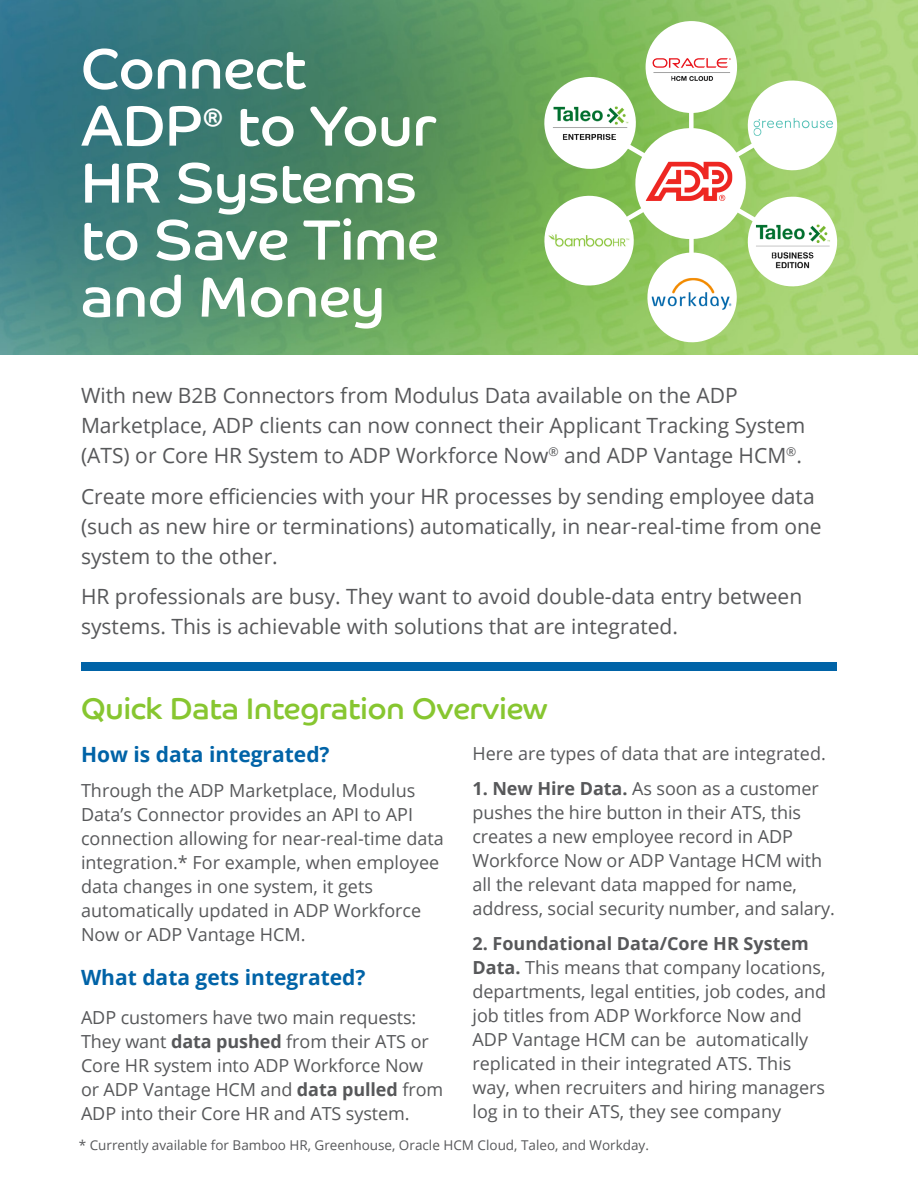
<style>
.page{position:relative;width:918px;height:1188px;background:#fff}
.page>*{position:absolute;margin:0;border:0;box-sizing:border-box;transform-origin:0 0}
.t1{font:57px "Co Headline";color:#fff}
.t2{font:30px "Co Headline";color:#87c630}
.t3{font:24.45px "Co Headline";color:#fff}
.t4{font:21px/30px "Open Sans";color:#57585a}
.body{font:700 21px "Open Sans";color:#0063a7}
.body-2{font:18px/24px "Open Sans";color:#57585a}
.body-3{font:13.5px "Open Sans";color:#57585a}
.s1{font-weight:700}
</style>
<div class="page">
<div style="left:81px;top:663px;width:756px;height:8px;background:#0063a7"></div>
<img style="left:0;top:0;width:918px;height:354px">
<div style="left:645px;top:21px;width:92px;height:92px;background:#fff;border-radius:50%"></div>
<svg style="left:538px;top:38px;width:305px;height:311px"></svg>
<img style="left:637px;top:156px;width:107px;height:62px">
<img style="left:651px;top:39px;width:81px;height:63px">
<img style="left:752px;top:102px;width:84px;height:62px">
<img style="left:747px;top:213px;width:92px;height:62px">
<img style="left:649px;top:270px;width:85px;height:62px">
<img style="left:544px;top:100px;width:92px;height:63px">
<img style="left:548px;top:231px;width:82px;height:19px">
<p class="t1" style="left:81px;top:36px;width:227px">Connect</p>
<p class="t1" style="left:81px;top:93px;width:124px">ADP</p>
<p class="t3" style="left:203px;top:103px;width:21px">®</p>
<p class="t1" style="left:237px;top:93px;width:201px">to Your</p>
<p class="t1" style="left:81px;top:150px;width:337px">HR Systems</p>
<p class="t1" style="left:81px;top:207px;width:359px">to Save Time</p>
<p class="t1" style="left:81px;top:264px;width:305px">and Money</p>
<p class="t4" style="left:81px;top:380px;width:726px">With new B2B Connectors from Modulus Data available on the ADP<br>Marketplace, ADP clients can now connect their Applicant Tracking System (ATS) or Core HR System to ADP Workforce Now<sup>®</sup> and ADP Vantage HCM<sup>®</sup>.</p>
<p class="t4" style="left:81px;top:480px;width:742px">Create more efficiencies with your HR processes by sending employee data (such as new hire or terminations) automatically, in near-real-time from one system to the other.</p>
<p class="t4" style="left:81px;top:581px;width:723px">HR professionals are busy. They want to avoid double-data entry between systems. This is achievable with solutions that are integrated.</p>
<p class="t2" style="left:81px;top:691px;width:468px">Quick Data Integration Overview</p>
<p class="body" style="left:81px;top:740px;width:250px">How is data integrated?</p>
<p class="body-2" style="left:81px;top:778px;width:364px">Through the ADP Marketplace, Modulus Data’s Connector provides an API to API connection allowing for near-real-time data integration.* For example, when employee data changes in one system, it gets automatically updated in ADP Workforce Now or ADP Vantage HCM.</p>
<p class="body" style="left:81px;top:962px;width:286px">What data gets integrated?</p>
<p class="body-2" style="left:81px;top:1005px;width:364px">ADP customers have two main requests:<br>They want <span class="s1">data pushed</span> from their ATS or Core HR system into ADP Workforce Now or ADP Vantage HCM and <span class="s1">data pulled</span> from ADP into their Core HR and ATS system.</p>
<p class="body-2" style="left:472px;top:741px;width:355px">Here are types of data that are integrated.</p>
<p class="body-2" style="left:472px;top:776px;width:364px"><span class="s1">1. New Hire Data.</span> As soon as a customer pushes the hire button in their ATS, this creates a new employee record in ADP Workforce Now or ADP Vantage HCM with all the relevant data mapped for name, address, social security number, and salary.</p>
<p class="body-2" style="left:472px;top:931px;width:355px"><span class="s1">2. Foundational Data/Core HR System Data.</span> This means that company locations, departments, legal entities, job codes, and job titles from ADP Workforce Now and ADP Vantage HCM can be automatically replicated in their integrated ATS. This way, when recruiters and hiring managers log in to their ATS, they see company</p>
<p class="body-3" style="left:79px;top:1136px;width:572px">* Currently available for Bamboo HR, Greenhouse, Oracle HCM Cloud, Taleo, and Workday.</p>
</div>
